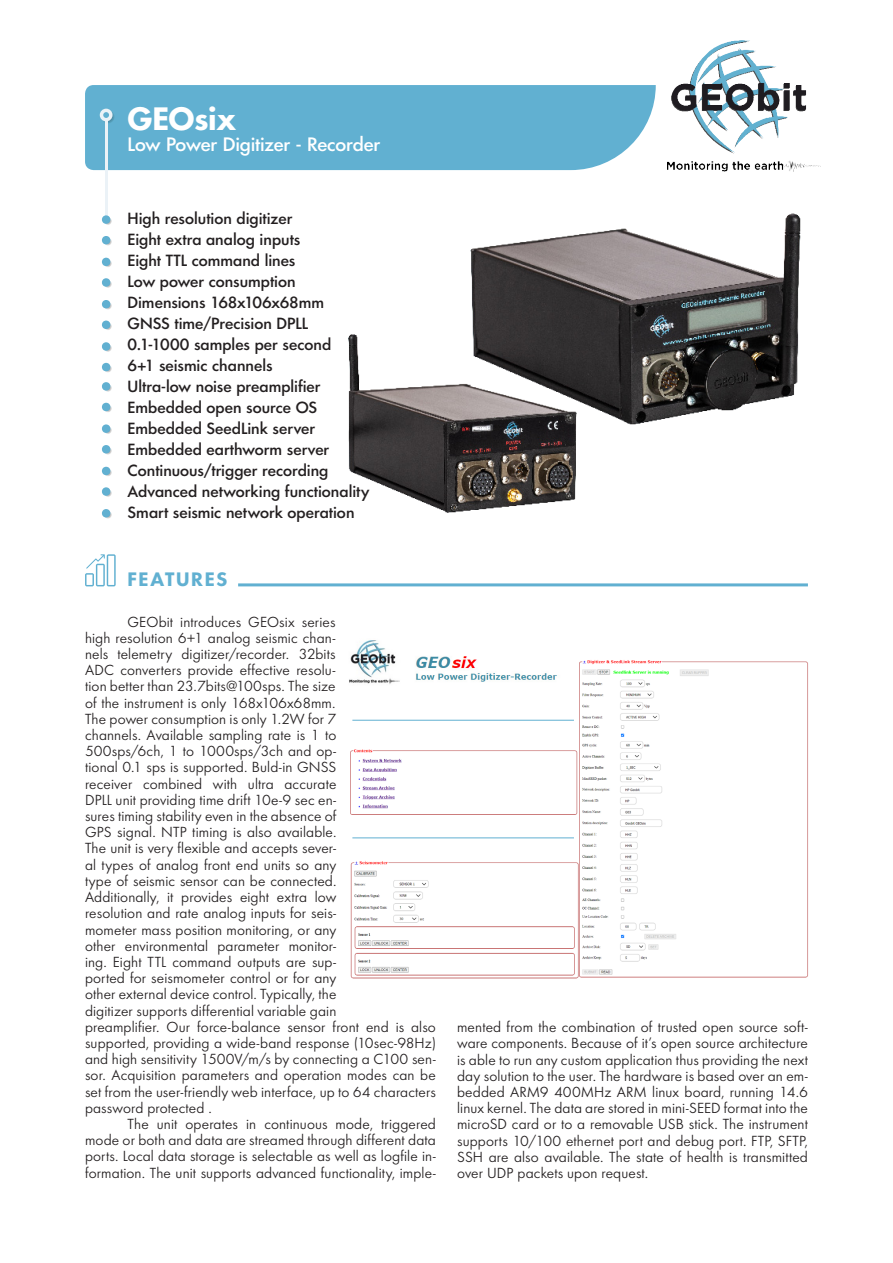
<style>
.page{position:relative;width:893px;height:1263px;background:#fff}
.page>*{position:absolute;margin:0;border:0;box-sizing:border-box;transform-origin:0 0}
.Central_Title{font:700 30px "UB Futura";letter-spacing:-.015em;color:#fff}
.Central_Title-2{font:18px "UB Futura";letter-spacing:-.01em;color:#fff}
.Small_Titles{font:700 18px "UB Futura";letter-spacing:.095em;color:#61b0d1}
.First_Tags{font:15px "UB Futura";color:#231f20}
.t1{font:100 13.5px/16.2px "UB Futura";letter-spacing:.01em;color:#231f20;text-align:justify}
</style>
<div class="page">
<div style="left:85px;top:85px;width:571px;height:85px;background:#61b0d1"></div>
<div style="left:96px;top:104px;width:21px;height:22px;background:#61b0d1"></div>
<svg style="left:101px;top:110px;width:14px;height:14px"></svg>
<div style="left:100px;top:109px;width:13px;height:12px;background:#ebf2f7;border-radius:50%"></div>
<svg style="left:103px;top:112px;width:6px;height:6px"></svg>
<img style="left:667px;top:40px;width:154px;height:132px">
<hr style="left:105px;top:119px;width:2px;height:99px;background:#ebf2f7">
<svg style="left:102px;top:215px;width:10px;height:10px"></svg>
<svg style="left:102px;top:300px;width:10px;height:10px"></svg>
<svg style="left:102px;top:382px;width:10px;height:10px"></svg>
<svg style="left:102px;top:466px;width:10px;height:10px"></svg>
<svg style="left:102px;top:257px;width:10px;height:10px"></svg>
<svg style="left:102px;top:342px;width:10px;height:10px"></svg>
<svg style="left:102px;top:424px;width:10px;height:10px"></svg>
<svg style="left:102px;top:509px;width:10px;height:10px"></svg>
<svg style="left:102px;top:236px;width:10px;height:10px"></svg>
<svg style="left:102px;top:320px;width:10px;height:10px"></svg>
<svg style="left:102px;top:402px;width:10px;height:10px"></svg>
<svg style="left:102px;top:487px;width:10px;height:10px"></svg>
<svg style="left:102px;top:278px;width:10px;height:10px"></svg>
<svg style="left:102px;top:362px;width:10px;height:10px"></svg>
<svg style="left:102px;top:445px;width:10px;height:10px"></svg>
<img style="left:470px;top:213px;width:331px;height:212px">
<hr style="left:238px;top:583px;width:570px;height:3px;background:#61b0d1">
<svg style="left:85px;top:554px;width:31px;height:32px"></svg>
<img style="left:350px;top:861px;width:229px;height:118px">
<img style="left:349px;top:640px;width:208px;height:44px">
<img style="left:350px;top:749px;width:228px;height:66px">
<img style="left:580px;top:660px;width:228px;height:318px">
<hr style="left:352px;top:838px;width:222px;height:1px;background:#61b0d1">
<hr style="left:352px;top:720px;width:222px;height:1px;background:#61b0d1">
<img style="left:348px;top:326px;width:241px;height:187px">
<p class="Central_Title" style="left:128px;top:99px;width:110px">GEOsix</p>
<p class="Central_Title-2" style="left:128px;top:133px;width:254px">Low Power Digitizer - Recorder</p>
<p class="First_Tags" style="left:128px;top:209px;width:166px">High resolution digitizer</p>
<p class="First_Tags" style="left:128px;top:230px;width:174px">Eight extra analog inputs</p>
<p class="First_Tags" style="left:128px;top:251px;width:169px">Eight TTL command lines</p>
<p class="First_Tags" style="left:128px;top:272px;width:170px">Low power consumption</p>
<p class="First_Tags" style="left:128px;top:293px;width:198px">Dimensions 168x106x68mm</p>
<p class="First_Tags" style="left:128px;top:314px;width:182px">GNSS time/Precision DPLL</p>
<p class="First_Tags" style="left:128px;top:335px;width:205px">0.1-1000 samples per second</p>
<p class="First_Tags" style="left:128px;top:356px;width:146px">6+1 seismic channels</p>
<p class="First_Tags" style="left:128px;top:377px;width:194px">Ultra-low noise preamplifier</p>
<p class="First_Tags" style="left:128px;top:398px;width:191px">Embedded open source OS</p>
<p class="First_Tags" style="left:128px;top:419px;width:189px">Embedded SeedLink server</p>
<p class="First_Tags" style="left:128px;top:440px;width:203px">Embedded earthworm server</p>
<p class="First_Tags" style="left:128px;top:461px;width:202px">Continuous/trigger recording</p>
<p class="First_Tags" style="left:128px;top:482px;width:243px">Advanced networking functionality</p>
<p class="First_Tags" style="left:128px;top:503px;width:228px">Smart seismic network operation</p>
<p class="Small_Titles" style="left:128px;top:568px;width:101px">FEATURES</p>
<p class="t1" style="left:85px;top:614px;width:352px;text-align:left;text-indent:43px">GEObit introduces GEOsix series<br>high resolution 6+1 analog seismic chan-<br>nels telemetry digitizer/recorder. 32bits<br>ADC converters provide effective resolu-<br>tion better than 23.7bits@100sps. The size<br>of the instrument is only 168x106x68mm.<br>The power consumption is only 1.2W for 7<br>channels. Available sampling rate is 1 to<br>500sps/6ch, 1 to 1000sps/3ch and op-<br>tional 0.1 sps is supported. Buld-in GNSS<br>receiver combined with ultra accurate<br>DPLL unit providing time drift 10e-9 sec en-<br>sures timing stability even in the absence of<br>GPS signal. NTP timing is also available.<br>The unit is very flexible and accepts sever-<br>al types of analog front end units so any<br>type of seismic sensor can be connected.<br>Additionally, it provides eight extra low<br>resolution and rate analog inputs for seis-<br>mometer mass position monitoring, or any<br>other environmental parameter monitor-<br>ing. Eight TTL command outputs are sup-<br>ported for seismometer control or for any<br>other external device control. Typically, the<br>digitizer supports differential variable gain<br>preamplifier. Our force-balance sensor front end is also supported, providing a wide-band response (10sec-98Hz) and high sensitivity 1500V/m/s by connecting a C100 sen&shy;sor. Acquisition parameters and operation modes can be set from the user-friendly web interface, up to 64 characters password protected .</p>
<p class="t1" style="left:85px;top:1116px;width:352px;text-indent:43px">The unit operates in continuous mode, triggered mode or both and data are streamed through different data ports. Local data storage is selectable as well as logfile in&shy;formation. The unit supports advanced functionality, imple-</p>
<p class="t1" style="left:457px;top:1019px;width:352px">mented from the combination of trusted open source soft&shy;ware components. Because of it’s open source architecture is able to run any custom application thus providing the next day solution to the user. The hardware is based over an em&shy;bedded ARM9 400MHz ARM linux board, running 14.6 linux kernel. The data are stored in mini-SEED format into the microSD card or to a removable USB stick. The instrument supports 10/100 ethernet port and debug port. FTP, SFTP, SSH are also available. The state of health is transmitted over UDP packets upon request.</p>
</div>
